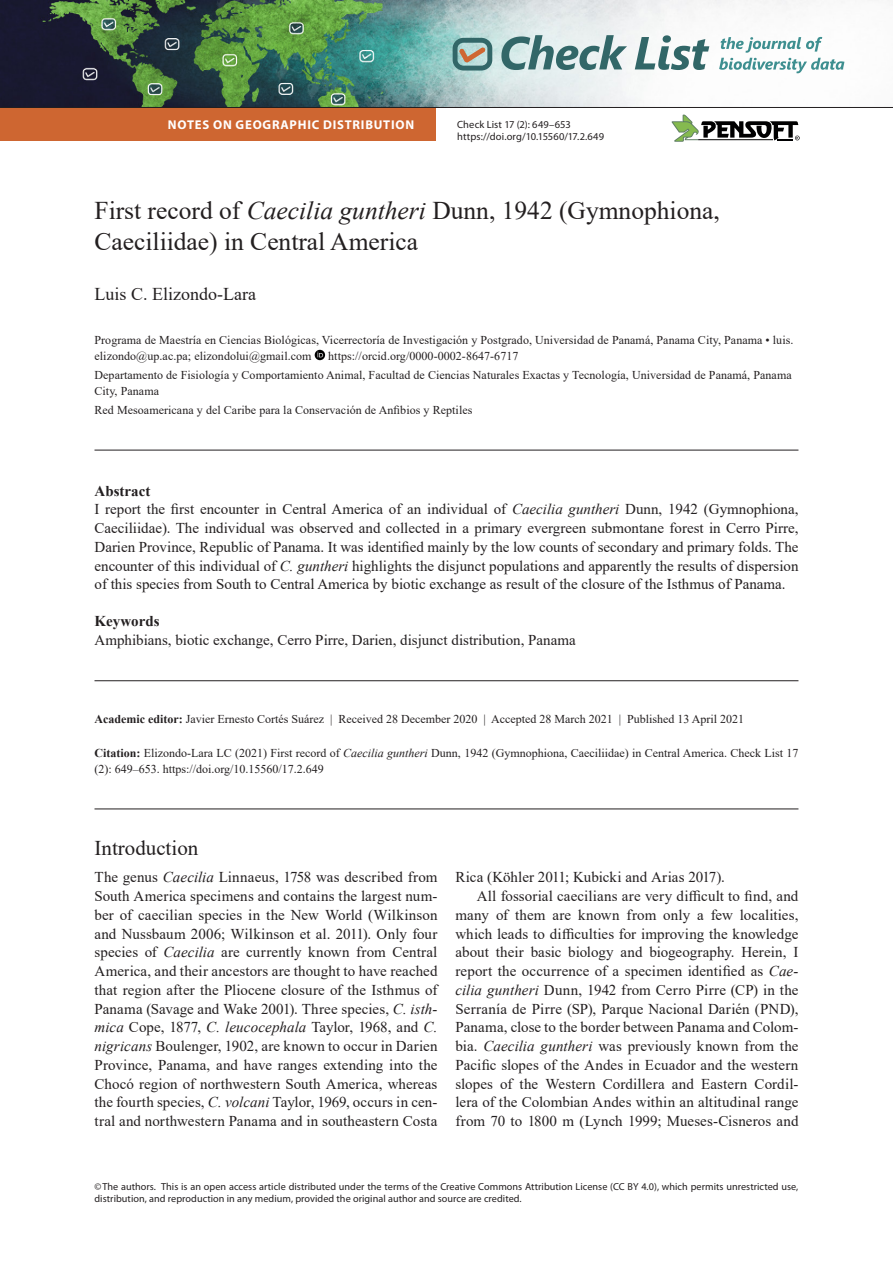
<style>
.page{position:relative;width:893px;height:1263px;background:#fff}
.page>*{position:absolute;margin:0;border:0;box-sizing:border-box;transform-origin:0 0}
.N_title{font:25.5px/30.6px "Times New Roman";color:#231f20}
.Head_-_Introduction{font:21px "Times New Roman";color:#231f20}
.N_authors{font:18px "Times New Roman";color:#231f20}
.Body_-_Non-ind__spac{font:15px/18.8px "Times New Roman";letter-spacing:.005em;color:#231f20;text-align:justify}
.Body_-_Indented{font:15px/18.8px "Times New Roman";letter-spacing:.005em;color:#231f20;text-align:justify}
.N_abstract_txt{font:15px/18.8px "Times New Roman";color:#231f20;text-align:justify}
.N_keywords_txt{font:15px "Times New Roman";color:#231f20}
.N_abstract{font:700 15px "Times New Roman";color:#231f20}
.N_keywords{font:700 15px "Times New Roman";color:#231f20}
.t1{font:700 12.75px "Myriad Pro";letter-spacing:.06em;color:#fff}
.N_affiliations{font:12px/15.9px "Times New Roman";letter-spacing:.005em;color:#231f20}
.N_citation{font:12px/15.9px "Times New Roman";color:#231f20}
.New_Corresp_author{font:12px "Times New Roman";letter-spacing:.005em;color:#231f20}
.t2{font:10.5px/12.8px "Myriad Pro";letter-spacing:.01em;color:#231f20}
.copyright{font:10.2px/12.3px "Myriad Pro";letter-spacing:.005em;color:#231f20}
.s1{font-style:italic}
.s2{font-weight:700}
</style>
<div class="page">
<img style="left:0;top:0;width:892px;height:107px">
<svg style="left:453px;top:38px;width:39px;height:33px"></svg>
<svg style="left:501px;top:35px;width:126px;height:35px;background:#98b5b5"></svg>
<svg style="left:635px;top:35px;width:74px;height:35px"></svg>
<svg style="left:719px;top:37px;width:125px;height:36px"></svg>
<svg style="left:672px;top:115px;width:128px;height:27px"></svg>
<hr style="left:94px;top:450px;width:704px;height:1px;background:#231f20">
<hr style="left:94px;top:680px;width:704px;height:1px;background:#231f20">
<svg style="left:315px;top:350px;width:10px;height:10px"></svg>
<hr style="left:94px;top:809px;width:704px;height:1px;background:#231f20">
<div style="left:0;top:108px;width:436px;height:32px;background:#ce6631"></div>
<hr style="left:0;top:107px;width:893px;height:1px;background:#231f20">
<p class="t1" style="left:168px;top:116px;width:248px">NOTES ON GEOGRAPHIC DISTRIBUTION</p>
<p class="t2" style="left:457px;top:117px;width:148px">Check List 17 (2): 649–653 https://doi.org/10.15560/17.2.649</p>
<p class="N_title" style="left:94px;top:195px;width:627px">First record of <span class="s1">Caecilia guntheri</span> Dunn, 1942 (Gymnophiona,<br>Caeciliidae) in Central America</p>
<p class="N_authors" style="left:94px;top:281px;width:163px">Luis C. Elizondo-Lara</p>
<p class="N_affiliations" style="left:94px;top:332px;width:700px">Programa de Maestría en Ciencias Biológicas, Vicerrectoría de Investigación y Postgrado, Universidad de Panamá, Panama City, Panama • luis. elizondo@up.ac.pa; elizondolui@gmail.com</p>
<p class="N_affiliations" style="left:328px;top:348px;width:192px">https://orcid.org/0000-0002-8647-6717</p>
<p class="N_affiliations" style="left:94px;top:367px;width:699px">Departamento de Fisiología y Comportamiento Animal, Facultad de Ciencias Naturales Exactas y Tecnología, Universidad de Panamá, Panama<br>City, Panama</p>
<p class="New_Corresp_author" style="left:94px;top:401px;width:379px">Red Mesoamericana y del Caribe para la Conservación de Anfibios y Reptiles</p>
<p class="N_abstract" style="left:94px;top:480px;width:57px">Abstract</p>
<p class="N_abstract_txt" style="left:94px;top:499px;width:705px">I report the first encounter in Central America of an individual of <span class="s1">Caecilia guntheri</span> Dunn, 1942 (Gymnophiona, Caeciliidae). The individual was observed and collected in a primary evergreen submontane forest in Cerro Pirre, Darien Province, Republic of Panama. It was identified mainly by the low counts of secondary and primary folds. The encounter of this individual of <span class="s1">C. guntheri</span> highlights the disjunct populations and apparently the results of dispersion of this species from South to Central America by biotic exchange as result of the closure of the Isthmus of Panama.</p>
<p class="N_keywords" style="left:94px;top:610px;width:66px">Keywords</p>
<p class="N_keywords_txt" style="left:94px;top:629px;width:483px">Amphibians, biotic exchange, Cerro Pirre, Darien, disjunct distribution, Panama</p>
<p class="N_citation" style="left:94px;top:711px;width:651px"><span class="s2">Academic editor:</span> Javier Ernesto Cortés Suárez | Received 28 December 2020 | Accepted 28 March 2021 | Published 13 April 2021</p>
<p class="N_citation" style="left:94px;top:744px;width:705px"><span class="s2">Citation:</span> Elizondo-Lara LC (2021) First record of <span class="s1">Caecilia guntheri</span> Dunn, 1942 (Gymnophiona, Caeciliidae) in Central America. Check List 17 (2): 649–653. https://doi.org/10.15560/17.2.649</p>
<p class="Head_-_Introduction" style="left:94px;top:833px;width:105px">Introduction</p>
<p class="Body_-_Non-ind__spac" style="left:94px;top:867px;width:345px">The genus <span class="s1">Caecilia</span> Linnaeus, 1758 was described from South America specimens and contains the largest num&shy;ber of caecilian species in the New World (Wilkinson and Nussbaum 2006; Wilkinson et al. 2011). Only four species of <span class="s1">Caecilia</span> are currently known from Central America, and their ancestors are thought to have reached that region after the Pliocene closure of the Isthmus of Panama (Savage and Wake 2001). Three species, <span class="s1">C. isth&shy;mica</span> Cope, 1877, <span class="s1">C. leucocephala</span> Taylor, 1968, and <span class="s1">C. nigricans</span> Boulenger, 1902, are known to occur in Darien Province, Panama, and have ranges extending into the Chocó region of northwestern South America, whereas the fourth species, <span class="s1">C. volcani</span> Taylor, 1969, occurs in cen&shy;tral and northwestern Panama and in southeastern Costa</p>
<p class="Body_-_Non-ind__spac" style="left:455px;top:867px;width:271px">Rica (Köhler 2011; Kubicki and Arias 2017).</p>
<p class="Body_-_Indented" style="left:455px;top:886px;width:344px;text-indent:21px">All fossorial caecilians are very difficult to find, and many of them are known from only a few localities, which leads to difficulties for improving the knowledge about their basic biology and biogeography. Herein, I report the occurrence of a specimen identified as <span class="s1">Cae&shy;cilia guntheri</span> Dunn, 1942 from Cerro Pirre (CP) in the Serranía de Pirre (SP), Parque Nacional Darién (PND), Panama, close to the border between Panama and Colom&shy;bia. <span class="s1">Caecilia guntheri</span> was previously known from the Pacific slopes of the Andes in Ecuador and the western slopes of the Western Cordillera and Eastern Cordil&shy;lera of the Colombian Andes within an altitudinal range from 70 to 1800 m (Lynch 1999; Mueses-Cisneros and</p>
<p class="copyright" style="left:94px;top:1180px;width:705px">©The authors. This is an open access article distributed under the terms of the Creative Commons Attribution License (CC BY 4.0), which permits unrestricted use, distribution, and reproduction in any medium, provided the original author and source are credited.</p>
</div>
